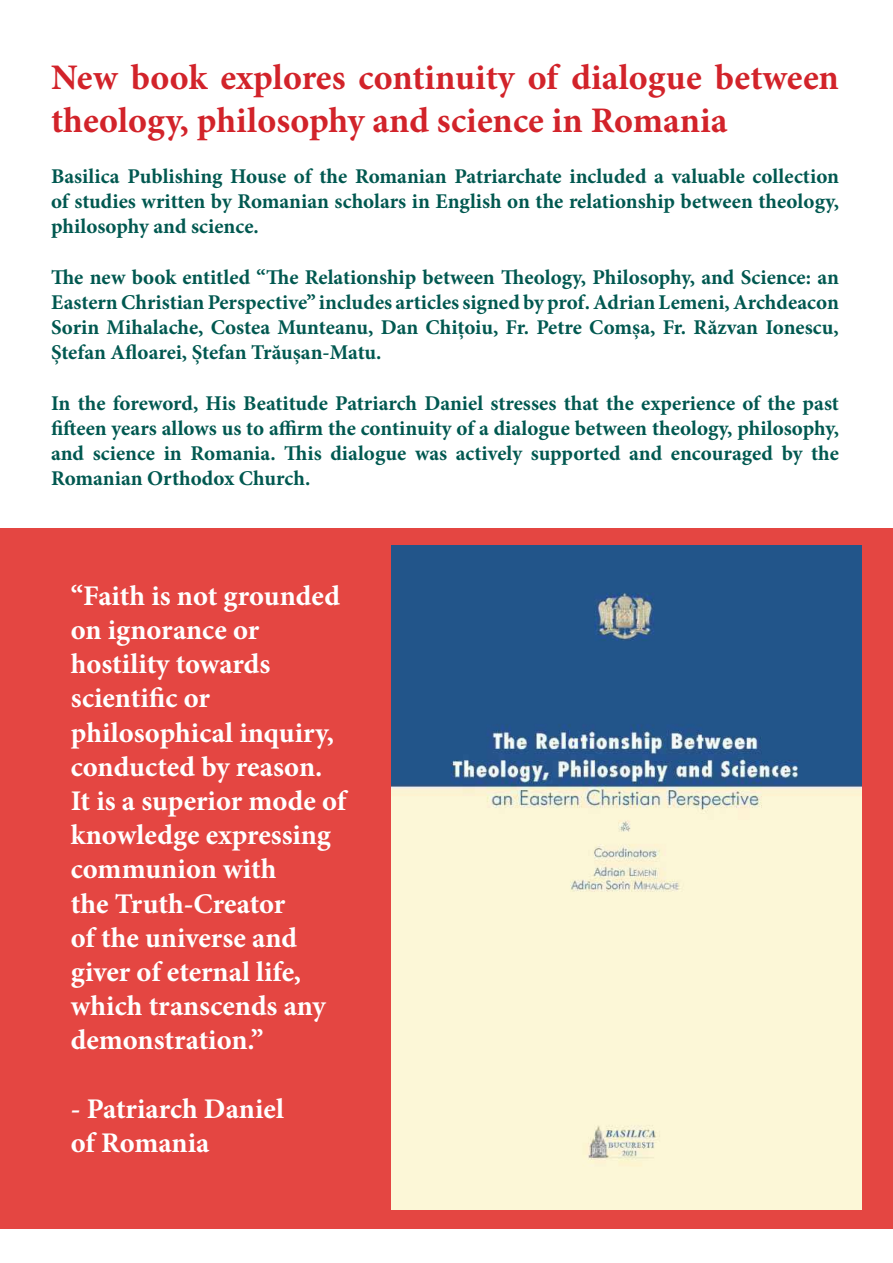
<style>
.page{position:relative;width:893px;height:1263px;background:#fff}
.page>*{position:absolute;margin:0;border:0;box-sizing:border-box;transform-origin:0 0}
.t1{font:700 36px/43.2px "Minion Pro";color:#d2232a}
.t2{font:700 28.5px/34.2px "Minion Pro";color:#fff}
.t3{font:700 21px/25.2px "Minion Pro";color:#005850;text-align:justify}
</style>
<div class="page">
<div style="left:0;top:528px;width:893px;height:701px;background:#e44642"></div>
<img style="left:391px;top:546px;width:470px;height:664px">
<h1 class="t1" style="left:51px;top:56px;width:789px">New book explores continuity of dialogue between theology, philosophy and science in Romania</h1>
<p class="t3" style="left:51px;top:163px;width:789px">Basilica Publishing House of the Romanian Patriarchate included a valuable collection of studies written by Romanian scholars in English on the relationship between theology, philosophy and science.</p>
<p class="t3" style="left:51px;top:264px;width:789px">The new book entitled “The Relationship between Theology, Philosophy, and Science: an Eastern Christian Perspective” includes articles signed by prof. Adrian Lemeni, Archdeacon Sorin Mihalache, Costea Munteanu, Dan Chițoiu, Fr. Petre Comșa, Fr. Răzvan Ionescu, Ștefan Afloarei, Ștefan Trăușan-Matu.</p>
<p class="t3" style="left:51px;top:390px;width:789px">In the foreword, His Beatitude Patriarch Daniel stresses that the experience of the past fifteen years allows us to affirm the continuity of a dialogue between theology, philosophy, and science in Romania. This dialogue was actively supported and encouraged by the Romanian Orthodox Church.</p>
<p class="t2" style="left:71px;top:578px;width:277px">“Faith is not grounded on ignorance or hostility towards scientific or philosophical inquiry, conducted by reason.<br>It is a superior mode of knowledge expressing communion with<br>the Truth-Creator<br>of the universe and giver of eternal life, which transcends any demonstration.”</p>
<h2 class="t2" style="left:71px;top:1091px;width:215px">- Patriarch Daniel of Romania</h2>
</div>
